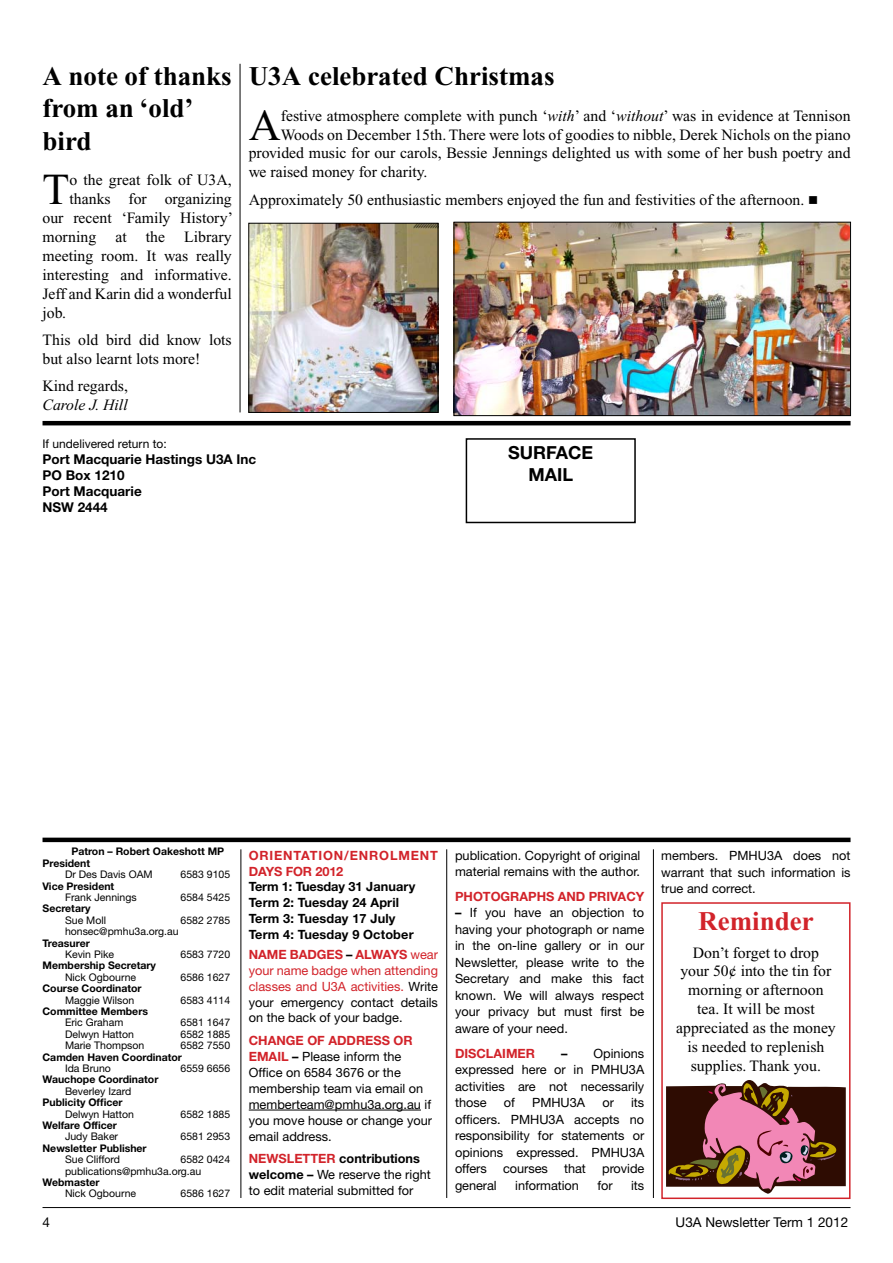
<style>
.page{position:relative;width:893px;height:1263px;background:#fff}
.page>*{position:absolute;margin:0;border:0;box-sizing:border-box;transform-origin:0 0}
.t1{font:44.25px "Times New Roman";color:#000}
.t2{font:700 27px/32.4px "Times New Roman";color:#000}
.t3{font:700 27px "Times New Roman";color:#d2232a}
.t4{font:700 18px/21.6px "Helvetica Neue";color:#000;text-align:center}
.t5{font:15.75px/18.9px "Times New Roman";color:#000;text-align:center}
.t6{font:italic 15.75px "Times New Roman";color:#000}
.t7{font:700 13.5px/16.2px "Helvetica Neue";color:#000}
.t8{font:13.5px "Helvetica Neue";color:#000}
.t9{font:12.75px/16.5px "Helvetica Neue";color:#000;text-align:justify}
.t10{font:12.75px/15.9px "Helvetica Neue";color:#d2232a;text-align:justify}
.t11{font:700 12.75px/15.8px "Helvetica Neue";letter-spacing:.01em;color:#000}
.t12{font:700 12.75px/15.8px "Helvetica Neue";letter-spacing:.065em;color:#d2232a}
.t13{font:700 12.75px "Helvetica Neue";color:#d2232a}
.t14{font:12px "Helvetica Neue";color:#000}
.t15{font:10.5px/11.4px "Helvetica Neue";color:#000}
.t16{font:700 10.5px/11.4px "Helvetica Neue";color:#000}
.s1{font-style:italic}
.s2{font-weight:700}
.s3{font-weight:700;color:#000}
.s4{color:#000}
.s5{font-weight:700;color:#d2232a}
</style>
<div class="page">
<hr style="left:43px;top:421px;width:807px;height:4px;background:#000">
<hr style="left:43px;top:838px;width:807px;height:4px;background:#000">
<div style="left:466px;top:438px;width:170px;height:85px;border:2px solid #000"></div>
<hr style="left:43px;top:1207px;width:807px;height:1px;background:#000">
<hr style="left:240px;top:64px;width:1px;height:348px;background:#000">
<hr style="left:249px;top:1110px;width:172px;height:1px;background:#000">
<hr style="left:446px;top:849px;width:1px;height:349px;background:#000">
<hr style="left:241px;top:849px;width:1px;height:349px;background:#000">
<hr style="left:653px;top:849px;width:1px;height:349px;background:#000">
<div style="left:661px;top:902px;width:189px;height:297px;border:2px solid #d2232a"></div>
<svg style="left:666px;top:1080px;width:180px;height:114px;background:#895755"></svg>
<img style="left:456px;top:224px;width:393px;height:190px">
<div style="left:454px;top:222px;width:397px;height:194px;border:1px solid #000"></div>
<img style="left:251px;top:225px;width:185px;height:186px">
<div style="left:249px;top:223px;width:189px;height:190px;border:1px solid #000"></div>
<h2 class="t2" style="left:43px;top:62px;width:191px">A note of thanks from an ‘old’ bird</h2>
<h1 class="t1" style="left:43px;top:174px;width:29px">T</h1>
<p class="t5" style="left:70px;top:172px;width:164px">o the great folk of U3A,</p>
<p class="t5" style="left:70px;top:191px;width:164px">thanks for organizing</p>
<p class="t5" style="left:43px;top:210px;width:192px">our recent ‘Family History’</p>
<p class="t5" style="left:43px;top:229px;width:191px">morning at the Library</p>
<p class="t5" style="left:43px;top:248px;width:191px">meeting room. It was really</p>
<p class="t5" style="left:43px;top:267px;width:191px">interesting and informative.</p>
<p class="t5" style="left:43px;top:286px;width:191px">Jeff and Karin did a wonderful</p>
<p class="t5" style="left:43px;top:304px;width:25px">job.</p>
<p class="t5" style="left:43px;top:332px;width:191px;text-align:left">This old bird did know lots but also learnt lots more!</p>
<p class="t5" style="left:43px;top:378px;width:87px">Kind regards,</p>
<p class="t6" style="left:43px;top:399px;width:87px">Carole J. Hill</p>
<h2 class="t2" style="left:249px;top:62px;width:307px">U3A celebrated Christmas</h2>
<h1 class="t1" style="left:249px;top:109px;width:33px">A</h1>
<p class="t5" style="left:281px;top:107px;width:571px">festive atmosphere complete with punch ‘<span class="s1">with</span>’ and ‘<span class="s1">without</span>’ was in evidence at Tennison</p>
<p class="t5" style="left:281px;top:126px;width:571px">Woods on December 15th. There were lots of goodies to nibble, Derek Nichols on the piano</p>
<p class="t5" style="left:249px;top:145px;width:603px">provided music for our carols, Bessie Jennings delighted us with some of her bush poetry and</p>
<p class="t5" style="left:249px;top:164px;width:180px">we raised money for charity.</p>
<p class="t5" style="left:249px;top:191px;width:571px">Approximately 50 enthusiastic members enjoyed the fun and festivities of the afternoon. ■</p>
<p class="t14" style="left:43px;top:439px;width:126px">If undelivered return to:</p>
<p class="t7" style="left:43px;top:452px;width:215px">Port Macquarie Hastings U3A Inc<br>PO Box 1210<br>Port Macquarie<br>NSW 2444</p>
<h3 class="t4" style="left:508px;top:443px;width:87px">SURFACE<br>MAIL</h3>
<p class="t16" style="left:43px;top:847px;width:183px;text-indent:29px">Patron – Robert Oakeshott MP<br>President</p>
<p class="t15" style="left:65px;top:870px;width:89px">Dr Des Davis OAM</p>
<p class="t15" style="left:181px;top:870px;width:51px">6583 9105</p>
<p class="t16" style="left:43px;top:881px;width:73px">Vice President</p>
<p class="t15" style="left:65px;top:893px;width:73px">Frank Jennings</p>
<p class="t15" style="left:181px;top:893px;width:51px">6584 5425</p>
<p class="t16" style="left:43px;top:904px;width:50px">Secretary</p>
<p class="t15" style="left:65px;top:915px;width:43px">Sue Moll</p>
<p class="t15" style="left:181px;top:915px;width:51px">6582 2785</p>
<p class="t15" style="left:65px;top:927px;width:115px">honsec@pmhu3a.org.au</p>
<p class="t16" style="left:43px;top:938px;width:49px">Treasurer</p>
<p class="t15" style="left:65px;top:950px;width:51px">Kevin Pike</p>
<p class="t15" style="left:181px;top:950px;width:51px">6583 7720</p>
<p class="t16" style="left:43px;top:961px;width:115px">Membership Secretary</p>
<p class="t15" style="left:65px;top:972px;width:73px">Nick Ogbourne</p>
<p class="t15" style="left:181px;top:972px;width:51px">6586 1627</p>
<p class="t16" style="left:43px;top:984px;width:101px">Course Coordinator</p>
<p class="t15" style="left:65px;top:995px;width:71px">Maggie Wilson</p>
<p class="t15" style="left:181px;top:995px;width:51px">6583 4114</p>
<p class="t16" style="left:43px;top:1007px;width:107px">Committee Members</p>
<p class="t15" style="left:65px;top:1018px;width:60px">Eric Graham</p>
<p class="t15" style="left:181px;top:1018px;width:51px">6581 1647</p>
<p class="t15" style="left:65px;top:1029px;width:71px">Delwyn Hatton</p>
<p class="t15" style="left:181px;top:1029px;width:51px">6582 1885</p>
<p class="t15" style="left:65px;top:1041px;width:81px">Marie Thompson</p>
<p class="t15" style="left:181px;top:1041px;width:51px">6582 7550</p>
<p class="t16" style="left:43px;top:1052px;width:141px">Camden Haven Coordinator</p>
<p class="t15" style="left:65px;top:1064px;width:47px">Ida Bruno</p>
<p class="t15" style="left:181px;top:1064px;width:51px">6559 6656</p>
<p class="t16" style="left:43px;top:1075px;width:117px">Wauchope Coordinator</p>
<p class="t15" style="left:65px;top:1086px;width:68px">Beverley Izard</p>
<p class="t16" style="left:43px;top:1098px;width:82px">Publicity Officer</p>
<p class="t15" style="left:65px;top:1109px;width:71px">Delwyn Hatton</p>
<p class="t15" style="left:181px;top:1109px;width:51px">6582 1885</p>
<p class="t16" style="left:43px;top:1121px;width:76px">Welfare Officer</p>
<p class="t15" style="left:65px;top:1132px;width:55px">Judy Baker</p>
<p class="t15" style="left:181px;top:1132px;width:51px">6581 2953</p>
<p class="t16" style="left:43px;top:1143px;width:106px">Newsletter Publisher</p>
<p class="t15" style="left:65px;top:1155px;width:57px">Sue Clifford</p>
<p class="t15" style="left:65px;top:1155px;width:167px;text-indent:116px">6582 0424 publications@pmhu3a.org.au</p>
<p class="t16" style="left:43px;top:1178px;width:58px">Webmaster</p>
<p class="t15" style="left:65px;top:1189px;width:73px">Nick Ogbourne</p>
<p class="t15" style="left:181px;top:1189px;width:51px">6586 1627</p>
<p class="t12" style="left:249px;top:849px;width:191px">ORIENTATION/ENROLMENT<br>DAYS FOR 2012</p>
<p class="t11" style="left:249px;top:880px;width:168px">Term 1: Tuesday 31 January<br>Term 2: Tuesday 24 April<br>Term 3: Tuesday 17 July<br>Term 4: Tuesday 9 October</p>
<p class="t10" style="left:249px;top:948px;width:191px"><span class="s2">NAME BADGES</span> <span class="s3">–</span> <span class="s2">ALWAYS</span> wear your name badge when attending classes and U3A activities. <span class="s4">Write your emergency contact details on the back of your badge.</span></p>
<p class="t9" style="left:249px;top:1034px;width:185px;line-height:15.9px;text-align:left"><span class="s5">CHANGE OF ADDRESS OR<br>EMAIL</span> <span class="s2">–</span> Please inform the<br>Office on 6584 3676 or the membership team via email on memberteam@pmhu3a.org.au if you move house or change your email address.</p>
<p class="t9" style="left:249px;top:1152px;width:183px;line-height:15.9px;text-align:left"><span class="s5">NEWSLETTER</span> <span class="s2">contributions welcome –</span> We reserve the right to edit material submitted for</p>
<p class="t9" style="left:455px;top:849px;width:187px;line-height:15.9px">publication. Copyright of original material remains with the author.</p>
<p class="t13" style="left:455px;top:892px;width:191px">PHOTOGRAPHS AND PRIVACY</p>
<p class="t9" style="left:455px;top:906px;width:191px"><span class="s2">–</span> If you have an objection to having your photograph or name in the on-line gallery or in our Newsletter, please write to the Secretary and make this fact known. We will always respect your privacy but must first be aware of your need.</p>
<p class="t13" style="left:455px;top:1049px;width:82px">DISCLAIMER</p>
<p class="t9" style="left:455px;top:1046px;width:191px;text-indent:106px"><span class="s2">–</span> Opinions expressed here or in PMHU3A activities are not necessarily those</p>
<p class="t9" style="left:504px;top:1096px;width:13px">of</p>
<p class="t9" style="left:532px;top:1096px;width:55px">PMHU3A</p>
<p class="t9" style="left:602px;top:1096px;width:13px">or</p>
<p class="t9" style="left:455px;top:1096px;width:191px;text-indent:176px">its officers. PMHU3A accepts no responsibility for statements or opinions expressed. PMHU3A offers</p>
<p class="t9" style="left:503px;top:1162px;width:46px">courses</p>
<p class="t9" style="left:564px;top:1162px;width:23px">that</p>
<p class="t9" style="left:602px;top:1162px;width:44px">provide</p>
<p class="t9" style="left:455px;top:1178px;width:43px">general</p>
<p class="t9" style="left:515px;top:1178px;width:65px">information</p>
<p class="t9" style="left:597px;top:1178px;width:17px">for</p>
<p class="t9" style="left:631px;top:1178px;width:15px">its</p>
<p class="t9" style="left:661px;top:848px;width:191px">members. PMHU3A does not warrant that such information is true and correct.</p>
<h2 class="t3" style="left:698px;top:912px;width:117px">Reminder</h2>
<p class="t5" style="left:676px;top:944px;width:161px">Don’t forget to drop<br>your 50¢ into the tin for morning or afternoon tea. It will be most appreciated as the money is needed to replenish supplies. Thank you.</p>
<p class="t8" style="left:43px;top:1217px;width:9px">4</p>
<p class="t8" style="left:675px;top:1217px;width:174px">U3A Newsletter Term 1 2012</p>
</div>
